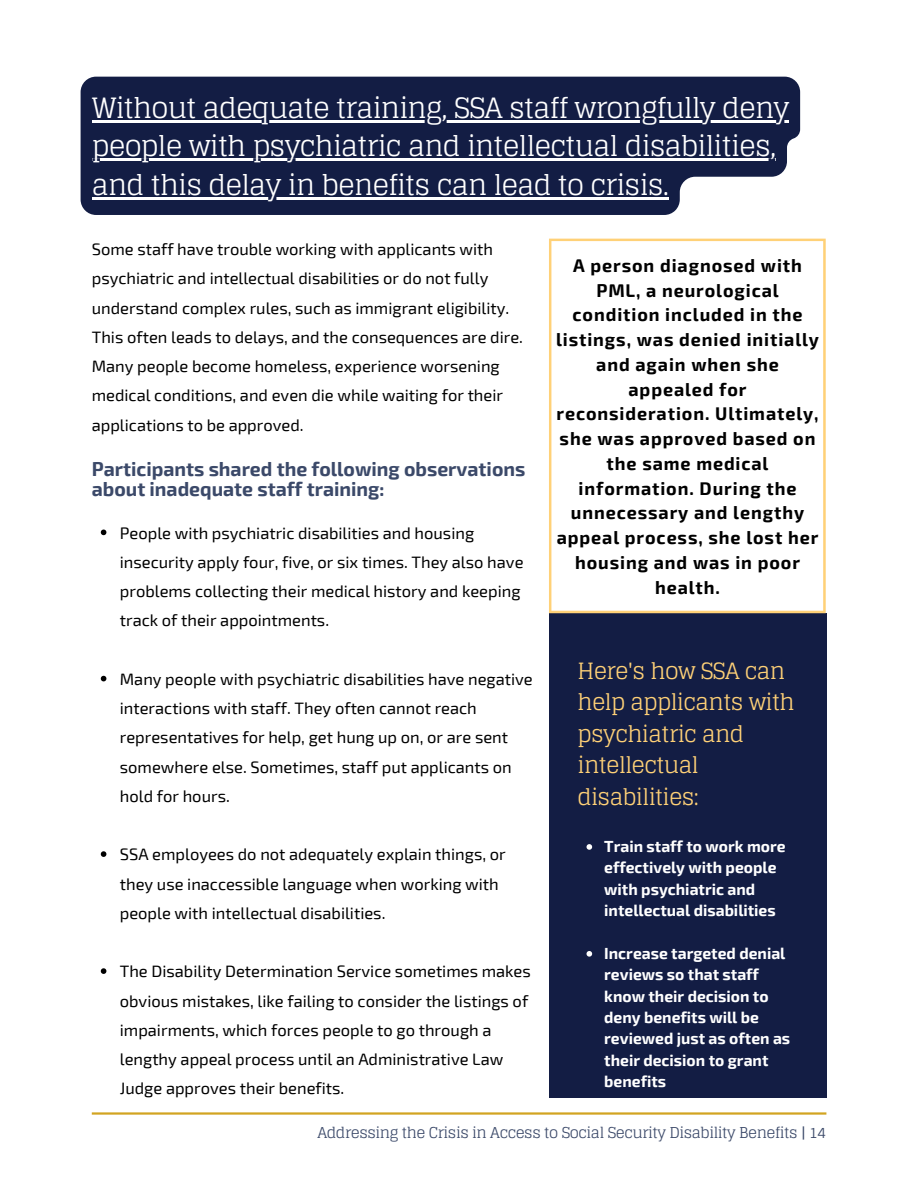
<style>
.page{position:relative;width:918px;height:1188px;background:#fff}
.page>*{position:absolute;margin:0;border:0;box-sizing:border-box;transform-origin:0 0}
.t1{font:28.05px/38.2px "Glegoo";letter-spacing:-.03em;color:#fff}
.t2{font:22.5px/31.3px "Glegoo";letter-spacing:-.03em;color:#ffd177}
.t3{font:700 19.5px/20.2px "Exo 2";color:#3b4969}
.t4{font:700 18px/24.8px "Exo 2";letter-spacing:.05em;color:#000;text-align:center}
.t5{font:16.5px/29.2px "Exo 2";color:#000}
.t6{font:700 15.75px/21.3px "Exo 2";color:#fff}
.t7{font:15px "Glegoo";letter-spacing:-.03em;color:#3b4969}
</style>
<div class="page">
<div style="left:549px;top:613px;width:277px;height:485px;background:#131d44"></div>
<svg style="left:587px;top:844px;width:5px;height:6px"></svg>
<svg style="left:587px;top:951px;width:5px;height:6px"></svg>
<svg style="left:81px;top:77px;width:719px;height:138px;fill:#131d44"></svg>
<hr style="left:92px;top:120px;width:697px;height:3px;background:#fff">
<hr style="left:92px;top:159px;width:684px;height:2px;background:#fff">
<hr style="left:92px;top:197px;width:576px;height:2px;background:#fff">
<svg style="left:101px;top:530px;width:5px;height:5px"></svg>
<svg style="left:101px;top:676px;width:5px;height:5px"></svg>
<svg style="left:101px;top:851px;width:5px;height:6px"></svg>
<svg style="left:101px;top:968px;width:5px;height:6px"></svg>
<svg style="left:549px;top:239px;width:277px;height:374px"></svg>
<hr style="left:92px;top:1112px;width:734px;height:3px;background:#d2a421">
<h1 class="t1" style="left:92px;top:89px;width:699px">Without adequate training, SSA staff wrongfully deny people with psychiatric and intellectual disabilities, and this delay in benefits can lead to crisis.</h1>
<p class="t5" style="left:92px;top:234px;width:433px">Some staff have trouble working with applicants with psychiatric and intellectual disabilities or do not fully understand complex rules, such as immigrant eligibility.<br>This often leads to delays, and the consequences are dire.<br>Many people become homeless, experience worsening medical conditions, and even die while waiting for their applications to be approved.</p>
<p class="t3" style="left:92px;top:457px;width:435px">Participants shared the following observations about inadequate staff training:</p>
<p class="t5" style="left:120px;top:517px;width:405px">People with psychiatric disabilities and housing insecurity apply four, five, or six times. They also have problems collecting their medical history and keeping track of their appointments.</p>
<p class="t5" style="left:120px;top:664px;width:414px">Many people with psychiatric disabilities have negative interactions with staff. They often cannot reach representatives for help, get hung up on, or are sent somewhere else. Sometimes, staff put applicants on hold for hours.</p>
<p class="t5" style="left:120px;top:839px;width:388px">SSA employees do not adequately explain things, or they use inaccessible language when working with people with intellectual disabilities.</p>
<p class="t5" style="left:120px;top:956px;width:413px">The Disability Determination Service sometimes makes obvious mistakes, like failing to consider the listings of impairments, which forces people to go through a lengthy appeal process until an Administrative Law Judge approves their benefits.</p>
<p class="t4" style="left:556px;top:252px;width:264px">A person diagnosed with<br>PML, a neurological condition included in the listings, was denied initially and again when she appealed for reconsideration. Ultimately, she was approved based on the same medical information. During the unnecessary and lengthy appeal process, she lost her housing and was in poor health.</p>
<h2 class="t2" style="left:578px;top:656px;width:219px">Here's how SSA can help applicants with psychiatric and intellectual disabilities:</h2>
<p class="t6" style="left:604px;top:835px;width:183px">Train staff to work more effectively with people with psychiatric and intellectual disabilities</p>
<p class="t6" style="left:604px;top:942px;width:187px">Increase targeted denial reviews so that staff know their decision to deny benefits will be reviewed just as often as their decision to grant benefits</p>
<p class="t7" style="left:318px;top:1125px;width:510px">Addressing the Crisis in Access to Social Security Disability Benefits | 14</p>
</div>
